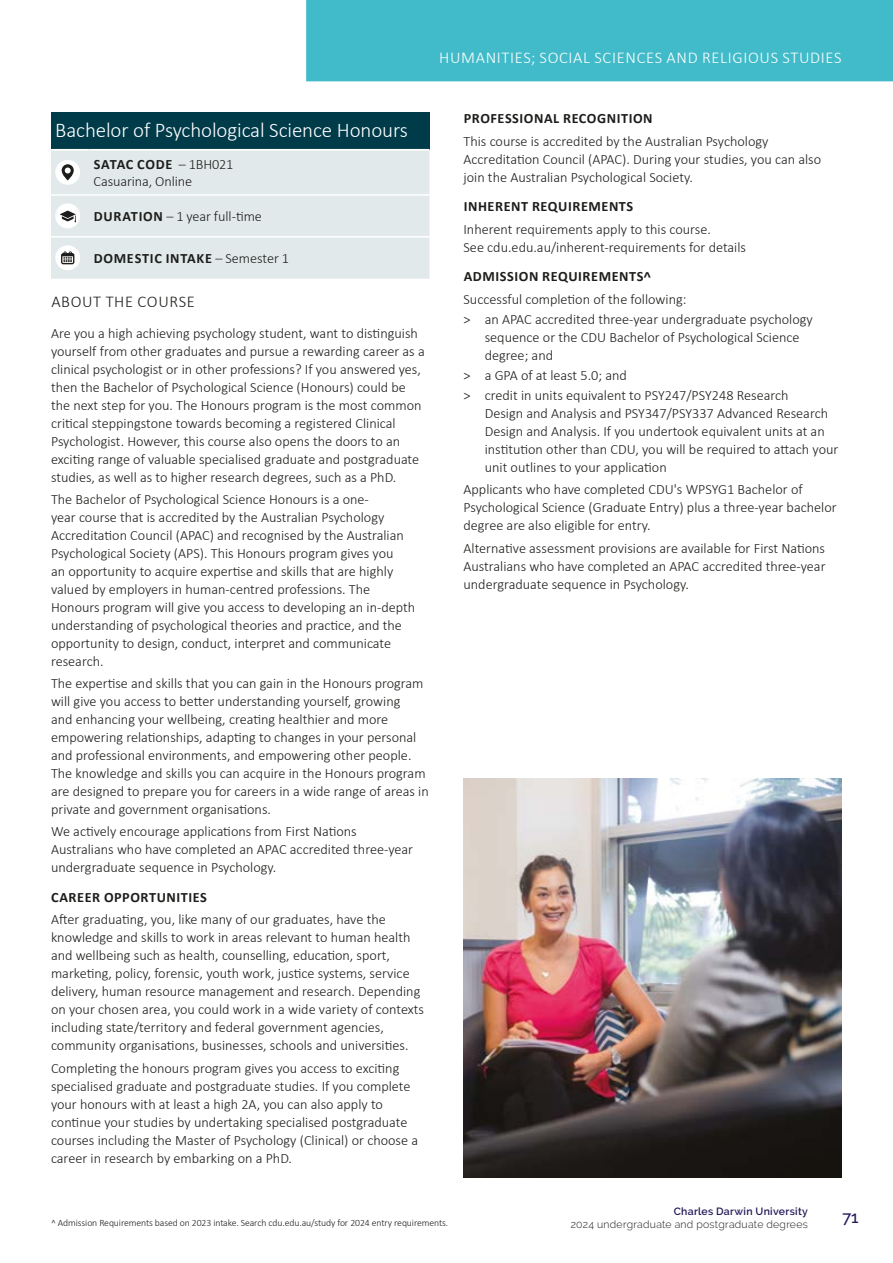
<style>
.page{position:relative;width:893px;height:1263px;background:#fff}
.page>*{position:absolute;margin:0;border:0;box-sizing:border-box;transform-origin:0 0}
.t1{font:300 21px "Calibri";letter-spacing:-.005em;color:#fff}
.t2{font:300 16.5px "Calibri";letter-spacing:.04em;color:#fff}
.t3{font:300 16.5px "Calibri";letter-spacing:.04em;color:#1d1d1b}
.t4{font:500 16.5px "Raleway";color:#211858}
.t5{font:300 14.25px/18px "Calibri";color:#1d1d1b}
.t6{font:700 14.25px "Calibri";letter-spacing:.04em;color:#1d1d1b}
.t7{font:300 10.5px "Raleway";letter-spacing:.025em;color:#1d1d1b}
.t8{font:600 10.5px "Raleway";letter-spacing:.03em;color:#211858}
.t9{font:300 9.75px "Calibri";letter-spacing:-.01em;color:#1d1d1b}
.s1{font-weight:700}
.s2{font-weight:300}
</style>
<div class="page">
<div style="left:306px;top:0;width:587px;height:81px;background:#41bbc9"></div>
<img style="left:463px;top:778px;width:379px;height:400px">
<div style="left:51px;top:113px;width:378px;height:37px;background:#003b4a"></div>
<div style="left:51px;top:150px;width:378px;height:129px;background:#e2e9ea"></div>
<hr style="left:51px;top:149px;width:38px;height:1px;background:#fff">
<hr style="left:89px;top:149px;width:340px;height:1px;background:#fff">
<hr style="left:51px;top:194px;width:38px;height:2px;background:#fff">
<hr style="left:89px;top:194px;width:340px;height:2px;background:#fff">
<hr style="left:51px;top:236px;width:38px;height:2px;background:#fff">
<hr style="left:89px;top:236px;width:340px;height:2px;background:#fff">
<div style="left:55px;top:160px;width:25px;height:25px;background:#fff;border-radius:50%"></div>
<svg style="left:62px;top:164px;width:12px;height:16px"></svg>
<svg style="left:65px;top:168px;width:6px;height:5px"></svg>
<div style="left:55px;top:203px;width:25px;height:25px;background:#fff;border-radius:50%"></div>
<svg style="left:59px;top:210px;width:17px;height:12px"></svg>
<div style="left:55px;top:245px;width:25px;height:25px;background:#fff;border-radius:50%"></div>
<svg style="left:61px;top:251px;width:13px;height:13px"></svg>
<p class="t2" style="left:439px;top:48px;width:404px">HUMANITIES; SOCIAL SCIENCES AND RELIGIOUS STUDIES</p>
<h1 class="t1" style="left:55px;top:117px;width:354px">Bachelor of Psychological Science Honours</h1>
<p class="t5" style="left:94px;top:155px;width:141px;line-height:17.5px"><span class="s1">SATAC CODE</span> – 1BH021<br>Casuarina, Online</p>
<p class="t5" style="left:94px;top:207px;width:170px"><span class="s1">DURATION</span> – 1 year full-time</p>
<p class="t6" style="left:94px;top:248px;width:197px">DOMESTIC INTAKE <span class="s2">– Semester 1</span></p>
<p class="t3" style="left:51px;top:291px;width:145px">ABOUT THE COURSE</p>
<p class="t5" style="left:51px;top:323px;width:375px">Are you a high achieving psychology student, want to distinguish yourself from other graduates and pursue a rewarding career as a clinical psychologist or in other professions? If you answered yes, then the Bachelor of Psychological Science (Honours) could be the next step for you. The Honours program is the most common critical steppingstone towards becoming a registered Clinical Psychologist. However, this course also opens the doors to an exciting range of valuable specialised graduate and postgraduate studies, as well as to higher research degrees, such as a PhD.</p>
<p class="t5" style="left:51px;top:489px;width:366px">The Bachelor of Psychological Science Honours is a one-<br>year course that is accredited by the Australian Psychology Accreditation Council (APAC) and recognised by the Australian Psychological Society (APS). This Honours program gives you<br>an opportunity to acquire expertise and skills that are highly valued by employers in human-centred professions. The Honours program will give you access to developing an in-depth understanding of psychological theories and practice, and the opportunity to design, conduct, interpret and communicate research.</p>
<p class="t5" style="left:51px;top:674px;width:379px">The expertise and skills that you can gain in the Honours program will give you access to better understanding yourself, growing<br>and enhancing your wellbeing, creating healthier and more empowering relationships, adapting to changes in your personal and professional environments, and empowering other people.<br>The knowledge and skills you can acquire in the Honours program are designed to prepare you for careers in a wide range of areas in private and government organisations.</p>
<p class="t5" style="left:51px;top:822px;width:364px">We actively encourage applications from First Nations<br>Australians who have completed an APAC accredited three-year undergraduate sequence in Psychology.</p>
<p class="t6" style="left:51px;top:887px;width:157px">CAREER OPPORTUNITIES</p>
<p class="t5" style="left:51px;top:910px;width:375px">After graduating, you, like many of our graduates, have the knowledge and skills to work in areas relevant to human health and wellbeing such as health, counselling, education, sport, marketing, policy, forensic, youth work, justice systems, service delivery, human resource management and research. Depending on your chosen area, you could work in a wide variety of contexts including state/territory and federal government agencies, community organisations, businesses, schools and universities.</p>
<p class="t5" style="left:51px;top:1058px;width:369px">Completing the honours program gives you access to exciting specialised graduate and postgraduate studies. If you complete your honours with at least a high 2A, you can also apply to continue your studies by undertaking specialised postgraduate courses including the Master of Psychology (Clinical) or choose a career in research by embarking on a PhD.</p>
<p class="t6" style="left:464px;top:109px;width:190px">PROFESSIONAL RECOGNITION</p>
<p class="t5" style="left:463px;top:131px;width:359px">This course is accredited by the Australian Psychology<br>Accreditation Council (APAC). During your studies, you can also join the Australian Psychological Society.</p>
<p class="t6" style="left:464px;top:197px;width:171px">INHERENT REQUIREMENTS</p>
<p class="t5" style="left:463px;top:219px;width:284px">Inherent requirements apply to this course.<br>See cdu.edu.au/inherent-requirements for details</p>
<p class="t6" style="left:464px;top:267px;width:189px">ADMISSION REQUIREMENTS^</p>
<p class="t5" style="left:463px;top:288px;width:351px;line-height:20.1px">Successful completion of the following:<br>&gt; an APAC accredited three-year undergraduate psychology</p>
<p class="t5" style="left:485px;top:327px;width:316px">sequence or the CDU Bachelor of Psychological Science degree; and</p>
<p class="t5" style="left:463px;top:364px;width:327px;line-height:20.1px">&gt; a GPA of at least 5.0; and<br>&gt; credit in units equivalent to PSY247/PSY248 Research</p>
<p class="t5" style="left:485px;top:404px;width:355px">Design and Analysis and PSY347/PSY337 Advanced Research Design and Analysis. If you undertook equivalent units at an institution other than CDU, you will be required to attach your unit outlines to your application</p>
<p class="t5" style="left:463px;top:480px;width:375px">Applicants who have completed CDU's WPSYG1 Bachelor of<br>Psychological Science (Graduate Entry) plus a three-year bachelor degree are also eligible for entry.</p>
<p class="t5" style="left:463px;top:538px;width:364px;text-align:justify">Alternative assessment provisions are available for First Nations Australians who have completed an APAC accredited three-year undergraduate sequence in Psychology.</p>
<p class="t9" style="left:51px;top:1217px;width:399px">^ Admission Requirements based on 2023 intake. Search cdu.edu.au/study for 2024 entry requirements.</p>
<p class="t8" style="left:674px;top:1206px;width:136px">Charles Darwin University</p>
<p class="t7" style="left:571px;top:1218px;width:239px">2024 undergraduate and postgraduate degrees</p>
<p class="t4" style="left:842px;top:1207px;width:18px">71</p>
</div>
